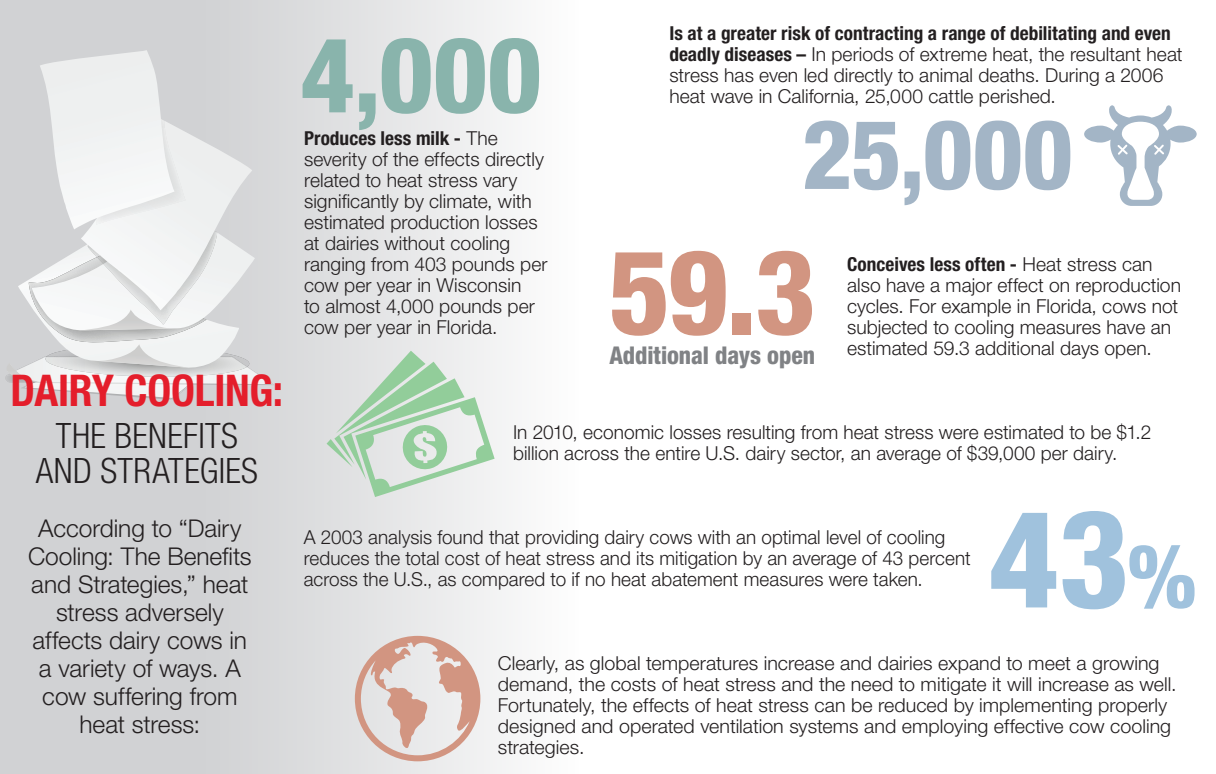
<style>
.page{position:relative;width:1216px;height:774px;background:#fff}
.page>*{position:absolute;margin:0;border:0;box-sizing:border-box;transform-origin:0 0}
.t1{font:800 condensed 136.33px "Helvetica Neue LT Std";color:#a0c2dd}
.t2{font:800 condensed 117.6px "Helvetica Neue LT Std";color:#d29581}
.t3{font:800 condensed 105px "Helvetica Neue LT Std";color:#89b4ac}
.t4{font:800 condensed 96.6px "Helvetica Neue LT Std";color:#a3b5c6}
.t5{font:700 condensed 43.75px "Helvetica Neue LT Std";letter-spacing:-.005em;color:#e41e2b}
.t6{font:300 condensed 35px/35px "Helvetica Neue LT Std";letter-spacing:.01em;color:#231f20;text-align:center}
.t7{font:300 24.5px/28px "Helvetica Neue LT Std";letter-spacing:-.005em;color:#231f20;text-align:center}
.t8{font:800 condensed 24.5px "Helvetica Neue LT Std";letter-spacing:-.005em;color:#808285}
.t9{font:300 19.25px/21px "Helvetica Neue LT Std";color:#231f20}
.s1{font-weight:700;font-stretch:condensed}
.s2{font-size:88.02px}
</style>
<div class="page">
<div style="left:0;top:0;width:578px;height:774px;background:linear-gradient(to right,#c7c8ca,#f7f7f7)"></div>
<svg style="left:1px;top:50px;width:273px;height:350px"></svg>
<svg style="left:355px;top:636px;width:125px;height:125px;background:#e0cac4"></svg>
<svg style="left:326px;top:351px;width:168px;height:146px;background:#cddfd0"></svg>
<svg style="left:1084px;top:105px;width:112px;height:101px"></svg>
<p class="t5" style="left:11px;top:364px;width:274px">DAIRY COOLING:</p>
<p class="t6" style="left:36px;top:418px;width:224px">THE BENEFITS<br>AND STRATEGIES</p>
<p class="t7" style="left:28px;top:514px;width:225px">According to “Dairy<br>Cooling: The Benefits and Strategies,” heat stress adversely affects dairy cows in a variety of ways. A cow suffering from heat stress:</p>
<p class="t3" style="left:300px;top:10px;width:243px">4,000</p>
<p class="t9" style="left:304px;top:128px;width:245px"><span class="s1">Produces less milk -</span> The severity of the effects directly related to heat stress vary significantly by climate, with estimated production losses at dairies without cooling ranging from 403 pounds per cow per year in Wisconsin<br>to almost 4,000 pounds per cow per year in Florida.</p>
<p class="t9" style="left:669px;top:23px;width:514px"><span class="s1">Is at a greater risk of contracting a range of debilitating and even deadly diseases –</span> In periods of extreme heat, the resultant heat stress has even led directly to animal deaths. During a 2006 heat wave in California, 25,000 cattle perished.</p>
<p class="t4" style="left:801px;top:95px;width:273px">25,000</p>
<p class="t2" style="left:609px;top:219px;width:208px">59.3</p>
<p class="t8" style="left:609px;top:340px;width:207px">Additional days open</p>
<p class="t9" style="left:847px;top:254px;width:335px"><span class="s1">Conceives less often -</span> Heat stress can also have a major effect on reproduction cycles. For example in Florida, cows not subjected to cooling measures have an estimated 59.3 additional days open.</p>
<p class="t9" style="left:513px;top:422px;width:640px">In 2010, economic losses resulting from heat stress were estimated to be $1.2 billion across the entire U.S. dairy sector, an average of $39,000 per dairy.</p>
<p class="t9" style="left:304px;top:527px;width:668px">A 2003 analysis found that providing dairy cows with an optimal level of cooling reduces the total cost of heat stress and its mitigation by an average of 43 percent across the U.S., as compared to if no heat abatement measures were taken.</p>
<p class="t1" style="left:988px;top:475px;width:209px">43<span class="s2">%</span></p>
<p class="t9" style="left:498px;top:653px;width:680px">Clearly, as global temperatures increase and dairies expand to meet a growing demand, the costs of heat stress and the need to mitigate it will increase as well.<br>Fortunately, the effects of heat stress can be reduced by implementing properly designed and operated ventilation systems and employing effective cow cooling strategies.</p>
</div>
